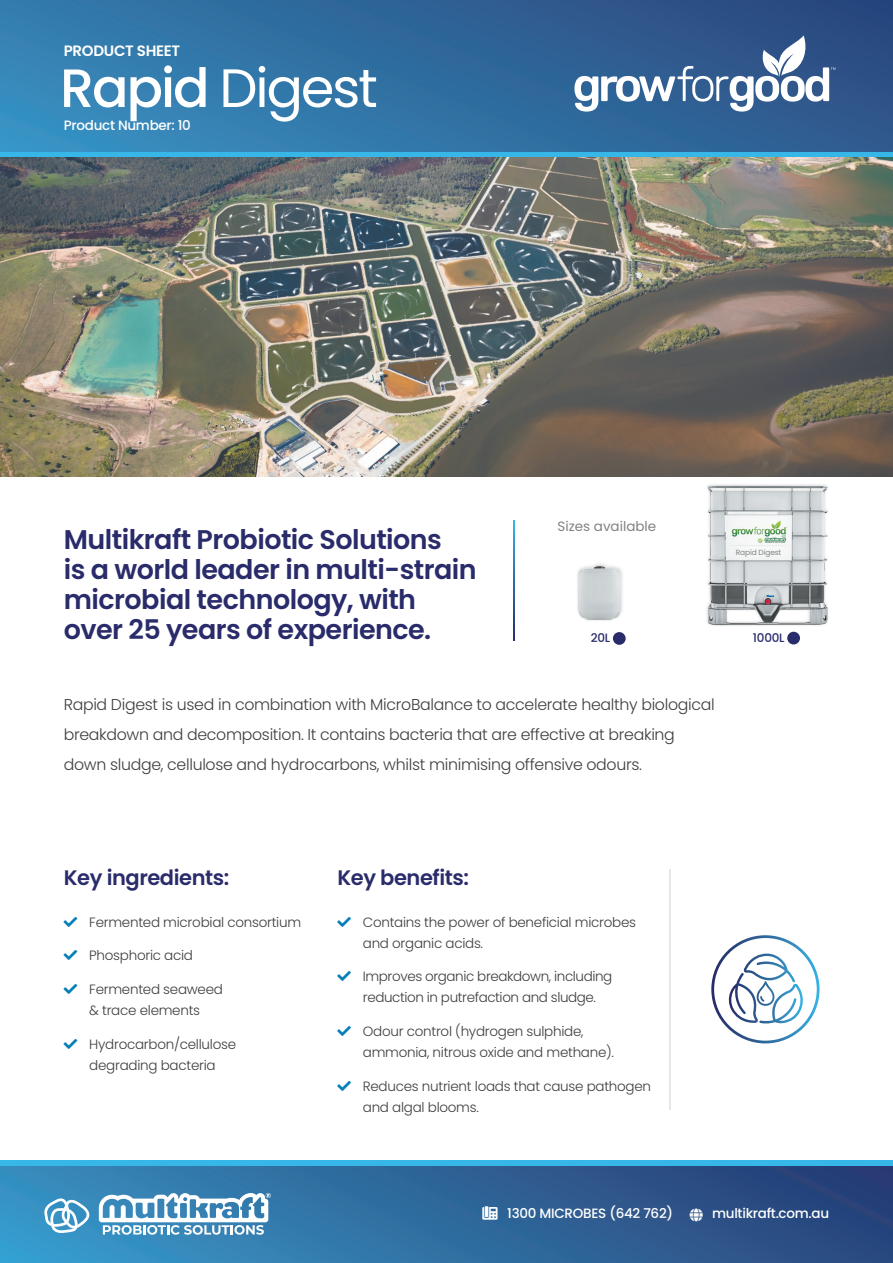
<style>
.page{position:relative;width:893px;height:1263px;background:#fff}
.page>*{position:absolute;margin:0;border:0;box-sizing:border-box;transform-origin:0 0}
.H1_Heading{font:54px "Poppins";letter-spacing:-.04em;color:#fff}
.Subtitle_-_Green{font:600 27px/30px "Poppins";letter-spacing:-.02em;color:#292b6a}
.Subtitle_-_Green-2{font:600 21px "Poppins";letter-spacing:-.02em;color:#292b6a}
.Body_Copy{font:300 15.75px/30px "Poppins";letter-spacing:-.02em;color:#3e3e3f}
.t1{font:600 15px "Poppins";letter-spacing:-.02em;color:#fff}
.t2{font:300 13.5px/21px "Poppins";letter-spacing:-.02em;color:#3e3e3f}
.H1_Lead_in{font:500 13.5px "Poppins";letter-spacing:-.02em;color:#fff}
.t3{font:13.5px "Poppins";color:#808285}
.t4{font:500 12px "Poppins";letter-spacing:-.02em;color:#292b6a}
.Body_Copy-2{font:7.5px "Poppins";letter-spacing:-.02em;color:#808285}
.s1{font-weight:500}
</style>
<div class="page">
<div style="left:0;top:1165px;width:893px;height:98px;background:linear-gradient(to right,#3895c6,#273f75)"></div>
<div style="left:0;top:1160px;width:893px;height:5px;background:#37b6e8"></div>
<div style="left:0;top:0;width:893px;height:157px;background:linear-gradient(to right,#3688b9,#2b4f83)"></div>
<svg style="left:44px;top:1198px;width:46px;height:35px"></svg>
<svg style="left:99px;top:1193px;width:172px;height:42px"></svg>
<div style="left:0;top:152px;width:893px;height:5px;background:#37b6e8"></div>
<svg style="left:574px;top:35px;width:261px;height:78px"></svg>
<svg style="left:711px;top:935px;width:108px;height:108px"></svg>
<img style="left:0;top:157px;width:893px;height:319px">
<hr style="left:669px;top:869px;width:1px;height:240px;background:#e6e7e9">
<svg style="left:513px;top:521px;width:1px;height:119px"></svg>
<div style="left:575px;top:562px;width:50px;height:60px;background:#fbfbfb"></div>
<img style="left:577px;top:564px;width:45px;height:56px">
<div style="left:613px;top:632px;width:13px;height:13px;background:#292b6a;border-radius:50%"></div>
<img style="left:683px;top:475px;width:165px;height:151px">
<div style="left:787px;top:632px;width:13px;height:12px;background:#292b6a;border-radius:50%"></div>
<svg style="left:482px;top:1206px;width:16px;height:14px"></svg>
<svg style="left:690px;top:1208px;width:13px;height:13px"></svg>
<p class="t1" style="left:64px;top:42px;width:118px">PRODUCT SHEET</p>
<p class="H1_Heading" style="left:60px;top:57px;width:319px"><span class="s1">Rapid</span> Digest</p>
<p class="H1_Lead_in" style="left:64px;top:117px;width:129px">Product Number: 10</p>
<p class="Subtitle_-_Green" style="left:64px;top:525px;width:414px">Multikraft Probiotic Solutions<br>is a world leader in multi-strain microbial technology, with over 25 years of experience.</p>
<p class="t3" style="left:557px;top:518px;width:100px">Sizes available</p>
<p class="Body_Copy-2" style="left:736px;top:548px;width:47px">Rapid Digest</p>
<p class="t4" style="left:591px;top:631px;width:21px">20L</p>
<p class="t4" style="left:753px;top:631px;width:33px">1000L</p>
<p class="Body_Copy" style="left:64px;top:690px;width:652px">Rapid Digest is used in combination with MicroBalance to accelerate healthy biological breakdown and decomposition. It contains bacteria that are effective at breaking down sludge, cellulose and hydrocarbons, whilst minimising offensive odours.</p>
<p class="Subtitle_-_Green-2" style="left:64px;top:865px;width:167px">Key ingredients:</p>
<p class="t2" style="left:89px;top:911px;width:213px">Fermented microbial consortium</p>
<p class="t2" style="left:89px;top:945px;width:105px">Phosphoric acid</p>
<p class="t2" style="left:89px;top:979px;width:135px">Fermented seaweed &amp; trace elements</p>
<p class="t2" style="left:89px;top:1034px;width:148px">Hydrocarbon/cellulose degrading bacteria</p>
<p class="Subtitle_-_Green-2" style="left:337px;top:865px;width:133px">Key benefits:</p>
<p class="t2" style="left:363px;top:911px;width:275px">Contains the power of beneficial microbes and organic acids.</p>
<p class="t2" style="left:363px;top:966px;width:251px">Improves organic breakdown, including reduction in putrefaction and sludge.</p>
<p class="t2" style="left:363px;top:1021px;width:253px">Odour control (hydrogen sulphide, ammonia, nitrous oxide and methane).</p>
<p class="t2" style="left:363px;top:1076px;width:290px">Reduces nutrient loads that cause pathogen and algal blooms.</p>
<p class="H1_Lead_in" style="left:482px;top:1206px;width:348px">★ 1300 MICROBES (642 762) ●□ multikraft.com.au</p>
</div>
